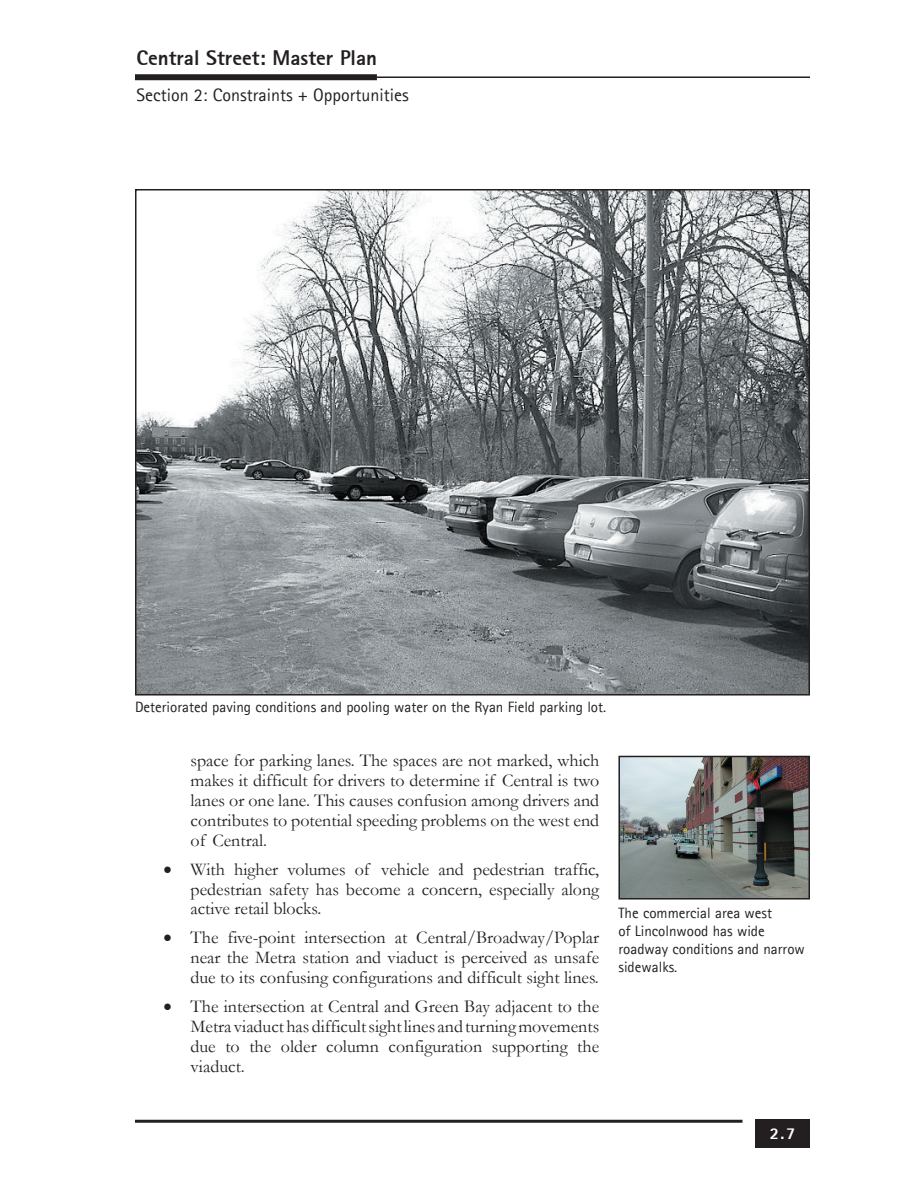
<style>
.page{position:relative;width:918px;height:1188px;background:#fff}
.page>*{position:absolute;margin:0;border:0;box-sizing:border-box;transform-origin:0 0}
.t1{font:800 21px "Agfa Rotis Sans Serif";color:#231f20}
.t2{font:18px/20px "Garamond";color:#231f20;text-align:justify}
.t3{font:18px "Agfa Rotis Sans Serif";color:#231f20}
.t4{font:800 16.5px "Agfa Rotis Sans Serif";color:#fff}
.t5{font:15px/18px "Agfa Rotis Sans Serif";color:#231f20}
</style>
<div class="page">
<hr style="left:136px;top:76px;width:674px;height:2px;background:#231f20">
<div style="left:135px;top:74px;width:242px;height:6px;background:#231f20"></div>
<hr style="left:135px;top:1120px;width:607px;height:3px;background:#231f20">
<div style="left:756px;top:1120px;width:54px;height:28px;background:#231f20"></div>
<img style="left:621px;top:759px;width:186px;height:138px">
<div style="left:618px;top:756px;width:192px;height:144px;border:2px solid #231f20"></div>
<img style="left:138px;top:192px;width:669px;height:501px">
<div style="left:135px;top:189px;width:675px;height:507px;border:2px solid #231f20"></div>
<p class="t1" style="left:136px;top:45px;width:242px">Central Street: Master Plan</p>
<p class="t3" style="left:136px;top:84px;width:274px">Section 2: Constraints + Opportunities</p>
<p class="t5" style="left:135px;top:698px;width:473px">Deteriorated paving conditions and pooling water on the Ryan Field parking lot.</p>
<p class="t2" style="left:190px;top:750px;width:410px">space for parking lanes. The spaces are not marked, which makes it difficult for drivers to determine if Central is two lanes or one lane. This causes confusion among drivers and contributes to potential speeding problems on the west end of Central.</p>
<p class="t2" style="left:190px;top:858px;width:410px;text-indent:-27px">• With higher volumes of vehicle and pedestrian traffic, pedestrian safety has become a concern, especially along active retail blocks.</p>
<p class="t2" style="left:190px;top:927px;width:410px;text-indent:-27px">• The five-point intersection at Central/Broadway/Poplar near the Metra station and viaduct is perceived as unsafe due to its confusing configurations and difficult sight lines.</p>
<p class="t2" style="left:190px;top:996px;width:410px;text-indent:-27px">• The intersection at Central and Green Bay adjacent to the Metra viaduct has difficult sight lines and turning movements due to the older column configuration supporting the viaduct.</p>
<p class="t5" style="left:618px;top:903px;width:188px">The commercial area west<br>of Lincolnwood has wide roadway conditions and narrow sidewalks.</p>
<p class="t4" style="left:770px;top:1123px;width:27px">2.7</p>
</div>
